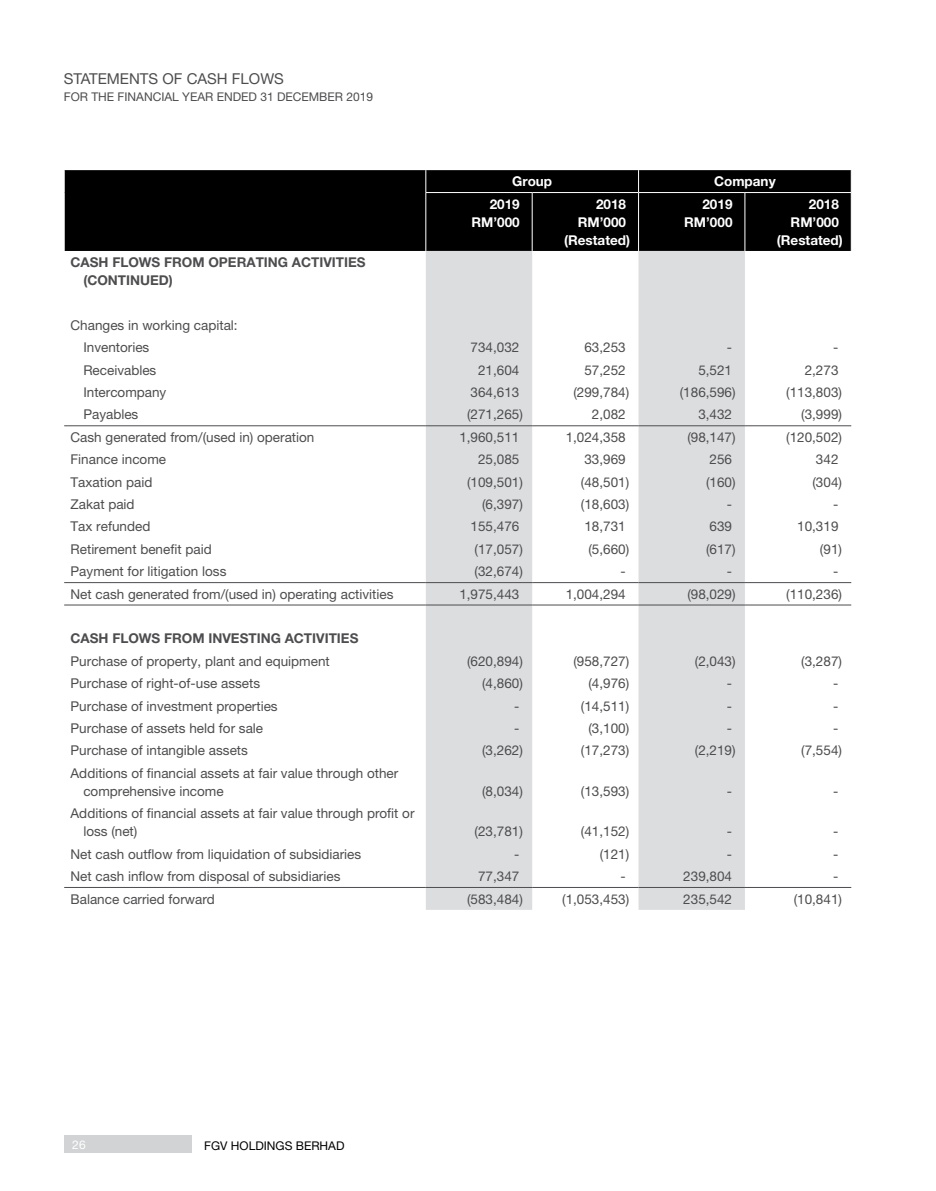
<style>
.page{position:relative;width:936px;height:1191px;background:#fff}
.page>*{position:absolute;margin:0;border:0;box-sizing:border-box;transform-origin:0 0}
.t1{font:15px "Helvetica Neue LT Std";color:#4d4d4f}
.t2{font:13.5px/18px "Helvetica Neue LT Std";color:#4d4d4f}
.t3{font:700 13.5px/18px "Helvetica Neue LT Std";color:#4d4d4f}
.t4{font:700 13.5px/18px "Helvetica Neue LT Std";color:#fff;text-align:right}
.t5{font:12px "Helvetica Neue LT Std";color:#4d4d4f}
.t6{font:12px "Helvetica Neue LT Std";color:#000}
.t7{font:12px "Helvetica Neue LT Std";color:#fff}
</style>
<div class="page">
<div style="left:64px;top:1135px;width:127px;height:17px;background:#d1d3d4"></div>
<div style="left:65px;top:170px;width:785px;height:81px;background:#000"></div>
<svg style="left:426px;top:251px;width:318px;height:659px;fill:#dcddde"></svg>
<svg style="left:638px;top:170px;width:1px;height:22px"></svg>
<svg style="left:425px;top:170px;width:1px;height:22px"></svg>
<hr style="left:425px;top:193px;width:1px;height:58px;background:#fff">
<hr style="left:531px;top:193px;width:1px;height:58px;background:#fff">
<hr style="left:638px;top:193px;width:1px;height:58px;background:#fff">
<hr style="left:744px;top:193px;width:1px;height:58px;background:#fff">
<svg style="left:64px;top:170px;width:1px;height:22px"></svg>
<svg style="left:850px;top:170px;width:1px;height:22px"></svg>
<hr style="left:425px;top:192px;width:107px;height:1px;background:#fff">
<hr style="left:532px;top:192px;width:106px;height:1px;background:#fff">
<hr style="left:638px;top:192px;width:106px;height:1px;background:#fff">
<hr style="left:744px;top:192px;width:107px;height:1px;background:#fff">
<hr style="left:64px;top:425px;width:362px;height:1px;background:#4d4d4f">
<hr style="left:426px;top:425px;width:106px;height:1px;background:#4d4d4f">
<hr style="left:532px;top:425px;width:106px;height:1px;background:#4d4d4f">
<hr style="left:638px;top:425px;width:106px;height:1px;background:#4d4d4f">
<hr style="left:744px;top:425px;width:107px;height:1px;background:#4d4d4f">
<hr style="left:64px;top:604px;width:362px;height:1px;background:#4d4d4f">
<hr style="left:426px;top:604px;width:106px;height:1px;background:#4d4d4f">
<hr style="left:532px;top:604px;width:106px;height:1px;background:#4d4d4f">
<hr style="left:638px;top:604px;width:106px;height:1px;background:#4d4d4f">
<hr style="left:744px;top:604px;width:107px;height:1px;background:#4d4d4f">
<hr style="left:64px;top:887px;width:362px;height:1px;background:#4d4d4f">
<hr style="left:426px;top:887px;width:106px;height:1px;background:#4d4d4f">
<hr style="left:532px;top:887px;width:106px;height:1px;background:#4d4d4f">
<hr style="left:638px;top:887px;width:106px;height:1px;background:#4d4d4f">
<hr style="left:744px;top:887px;width:107px;height:1px;background:#4d4d4f">
<hr style="left:64px;top:582px;width:362px;height:1px;background:#4d4d4f">
<hr style="left:426px;top:582px;width:106px;height:1px;background:#4d4d4f">
<hr style="left:532px;top:582px;width:106px;height:1px;background:#4d4d4f">
<hr style="left:638px;top:582px;width:106px;height:1px;background:#4d4d4f">
<hr style="left:744px;top:582px;width:107px;height:1px;background:#4d4d4f">
<p class="t1" style="left:64px;top:70px;width:222px">STATEMENTS OF CASH FLOWS</p>
<p class="t5" style="left:64px;top:89px;width:311px">FOR THE FINANCIAL YEAR ENDED 31 DECEMBER 2019</p>
<p class="t3" style="left:83px;top:253px;width:284px;text-indent:-13px">CASH FLOWS FROM OPERATING ACTIVITIES (CONTINUED)</p>
<p class="t2" style="left:83px;top:313px;width:156px;line-height:22.4px;text-indent:-13px">Changes in working capital:<br>Inventories</p>
<p class="t4" style="left:512px;top:172px;width:42px">Group</p>
<p class="t4" style="left:714px;top:172px;width:63px">Company</p>
<p class="t4" style="left:471px;top:194px;width:50px">2019<br>RM’000</p>
<p class="t4" style="left:564px;top:194px;width:67px">2018<br>RM’000 (Restated)</p>
<p class="t4" style="left:684px;top:194px;width:50px">2019<br>RM’000</p>
<p class="t4" style="left:776px;top:194px;width:67px">2018<br>RM’000 (Restated)</p>
<p class="t2" style="left:470px;top:338px;width:50px">734,032</p>
<p class="t2" style="left:584px;top:338px;width:43px">63,253</p>
<p class="t2" style="left:726px;top:338px;width:7px">-</p>
<p class="t2" style="left:833px;top:338px;width:7px">-</p>
<p class="t2" style="left:83px;top:360px;width:74px">Receivables</p>
<p class="t2" style="left:478px;top:360px;width:43px">21,604</p>
<p class="t2" style="left:584px;top:360px;width:43px">57,252</p>
<p class="t2" style="left:698px;top:360px;width:35px">5,521</p>
<p class="t2" style="left:804px;top:360px;width:35px">2,273</p>
<p class="t2" style="left:83px;top:383px;width:85px">Intercompany</p>
<p class="t2" style="left:470px;top:383px;width:50px">364,613</p>
<p class="t2" style="left:573px;top:383px;width:57px">(299,784)</p>
<p class="t2" style="left:679px;top:383px;width:57px">(186,596)</p>
<p class="t2" style="left:786px;top:383px;width:57px">(113,803)</p>
<p class="t2" style="left:83px;top:405px;width:56px">Payables</p>
<p class="t2" style="left:467px;top:405px;width:57px">(271,265)</p>
<p class="t2" style="left:592px;top:405px;width:35px">2,082</p>
<p class="t2" style="left:698px;top:405px;width:35px">3,432</p>
<p class="t2" style="left:801px;top:405px;width:42px">(3,999)</p>
<p class="t2" style="left:71px;top:428px;width:245px">Cash generated from/(used in) operation</p>
<p class="t2" style="left:459px;top:428px;width:62px">1,960,511</p>
<p class="t2" style="left:565px;top:428px;width:62px">1,024,358</p>
<p class="t2" style="left:687px;top:428px;width:50px">(98,147)</p>
<p class="t2" style="left:786px;top:428px;width:57px">(120,502)</p>
<p class="t2" style="left:71px;top:450px;width:97px">Finance income</p>
<p class="t2" style="left:478px;top:450px;width:43px">25,085</p>
<p class="t2" style="left:584px;top:450px;width:43px">33,969</p>
<p class="t2" style="left:709px;top:450px;width:24px">256</p>
<p class="t2" style="left:815px;top:450px;width:24px">342</p>
<p class="t2" style="left:71px;top:472px;width:83px">Taxation paid</p>
<p class="t2" style="left:467px;top:472px;width:57px">(109,501)</p>
<p class="t2" style="left:581px;top:472px;width:50px">(48,501)</p>
<p class="t2" style="left:706px;top:472px;width:31px">(160)</p>
<p class="t2" style="left:812px;top:472px;width:31px">(304)</p>
<p class="t2" style="left:71px;top:495px;width:66px">Zakat paid</p>
<p class="t2" style="left:482px;top:495px;width:42px">(6,397)</p>
<p class="t2" style="left:581px;top:495px;width:50px">(18,603)</p>
<p class="t2" style="left:726px;top:495px;width:7px">-</p>
<p class="t2" style="left:833px;top:495px;width:7px">-</p>
<p class="t2" style="left:71px;top:517px;width:81px">Tax refunded</p>
<p class="t2" style="left:470px;top:517px;width:50px">155,476</p>
<p class="t2" style="left:584px;top:517px;width:43px">18,731</p>
<p class="t2" style="left:709px;top:517px;width:24px">639</p>
<p class="t2" style="left:797px;top:517px;width:43px">10,319</p>
<p class="t2" style="left:71px;top:540px;width:143px">Retirement benefit paid</p>
<p class="t2" style="left:474px;top:540px;width:50px">(17,057)</p>
<p class="t2" style="left:588px;top:540px;width:42px">(5,660)</p>
<p class="t2" style="left:706px;top:540px;width:31px">(617)</p>
<p class="t2" style="left:819px;top:540px;width:24px">(91)</p>
<p class="t2" style="left:71px;top:562px;width:157px">Payment for litigation loss</p>
<p class="t2" style="left:474px;top:562px;width:50px">(32,674)</p>
<p class="t2" style="left:620px;top:562px;width:7px">-</p>
<p class="t2" style="left:726px;top:562px;width:7px">-</p>
<p class="t2" style="left:833px;top:562px;width:7px">-</p>
<p class="t2" style="left:71px;top:584px;width:324px">Net cash generated from/(used in) operating activities</p>
<p class="t2" style="left:459px;top:584px;width:62px">1,975,443</p>
<p class="t2" style="left:565px;top:584px;width:62px">1,004,294</p>
<p class="t2" style="left:687px;top:584px;width:50px">(98,029)</p>
<p class="t2" style="left:786px;top:584px;width:57px">(110,236)</p>
<p class="t3" style="left:71px;top:629px;width:289px">CASH FLOWS FROM INVESTING ACTIVITIES</p>
<p class="t2" style="left:71px;top:652px;width:261px">Purchase of property, plant and equipment</p>
<p class="t2" style="left:467px;top:652px;width:57px">(620,894)</p>
<p class="t2" style="left:573px;top:652px;width:57px">(958,727)</p>
<p class="t2" style="left:694px;top:652px;width:42px">(2,043)</p>
<p class="t2" style="left:801px;top:652px;width:42px">(3,287)</p>
<p class="t2" style="left:71px;top:674px;width:191px">Purchase of right-of-use assets</p>
<p class="t2" style="left:482px;top:674px;width:42px">(4,860)</p>
<p class="t2" style="left:588px;top:674px;width:42px">(4,976)</p>
<p class="t2" style="left:726px;top:674px;width:7px">-</p>
<p class="t2" style="left:833px;top:674px;width:7px">-</p>
<p class="t2" style="left:71px;top:696px;width:209px">Purchase of investment properties</p>
<p class="t2" style="left:514px;top:696px;width:7px">-</p>
<p class="t2" style="left:581px;top:696px;width:50px">(14,511)</p>
<p class="t2" style="left:726px;top:696px;width:7px">-</p>
<p class="t2" style="left:833px;top:696px;width:7px">-</p>
<p class="t2" style="left:71px;top:719px;width:194px">Purchase of assets held for sale</p>
<p class="t2" style="left:514px;top:719px;width:7px">-</p>
<p class="t2" style="left:588px;top:719px;width:42px">(3,100)</p>
<p class="t2" style="left:726px;top:719px;width:7px">-</p>
<p class="t2" style="left:833px;top:719px;width:7px">-</p>
<p class="t2" style="left:71px;top:741px;width:179px">Purchase of intangible assets</p>
<p class="t2" style="left:482px;top:741px;width:42px">(3,262)</p>
<p class="t2" style="left:581px;top:741px;width:50px">(17,273)</p>
<p class="t2" style="left:694px;top:741px;width:42px">(2,219)</p>
<p class="t2" style="left:801px;top:741px;width:42px">(7,554)</p>
<p class="t2" style="left:83px;top:764px;width:316px;text-indent:-13px">Additions of financial assets at fair value through other comprehensive income</p>
<p class="t2" style="left:482px;top:782px;width:42px">(8,034)</p>
<p class="t2" style="left:581px;top:782px;width:50px">(13,593)</p>
<p class="t2" style="left:726px;top:782px;width:7px">-</p>
<p class="t2" style="left:833px;top:782px;width:7px">-</p>
<p class="t2" style="left:83px;top:804px;width:333px;text-indent:-13px">Additions of financial assets at fair value through profit or loss (net)</p>
<p class="t2" style="left:474px;top:822px;width:50px">(23,781)</p>
<p class="t2" style="left:581px;top:822px;width:50px">(41,152)</p>
<p class="t2" style="left:726px;top:822px;width:7px">-</p>
<p class="t2" style="left:833px;top:822px;width:7px">-</p>
<p class="t2" style="left:71px;top:844px;width:292px">Net cash outflow from liquidation of subsidiaries</p>
<p class="t2" style="left:514px;top:844px;width:7px">-</p>
<p class="t2" style="left:599px;top:844px;width:31px">(121)</p>
<p class="t2" style="left:726px;top:844px;width:7px">-</p>
<p class="t2" style="left:833px;top:844px;width:7px">-</p>
<p class="t2" style="left:71px;top:867px;width:271px">Net cash inflow from disposal of subsidiaries</p>
<p class="t2" style="left:478px;top:867px;width:43px">77,347</p>
<p class="t2" style="left:620px;top:867px;width:7px">-</p>
<p class="t2" style="left:683px;top:867px;width:50px">239,804</p>
<p class="t2" style="left:833px;top:867px;width:7px">-</p>
<p class="t2" style="left:71px;top:889px;width:146px">Balance carried forward</p>
<p class="t2" style="left:467px;top:889px;width:57px">(583,484)</p>
<p class="t2" style="left:562px;top:889px;width:69px">(1,053,453)</p>
<p class="t2" style="left:683px;top:889px;width:50px">235,542</p>
<p class="t2" style="left:793px;top:889px;width:50px">(10,841)</p>
<p class="t7" style="left:72px;top:1137px;width:15px">26</p>
<p class="t6" style="left:204px;top:1139px;width:142px">FGV HOLDINGS BERHAD</p>
</div>
